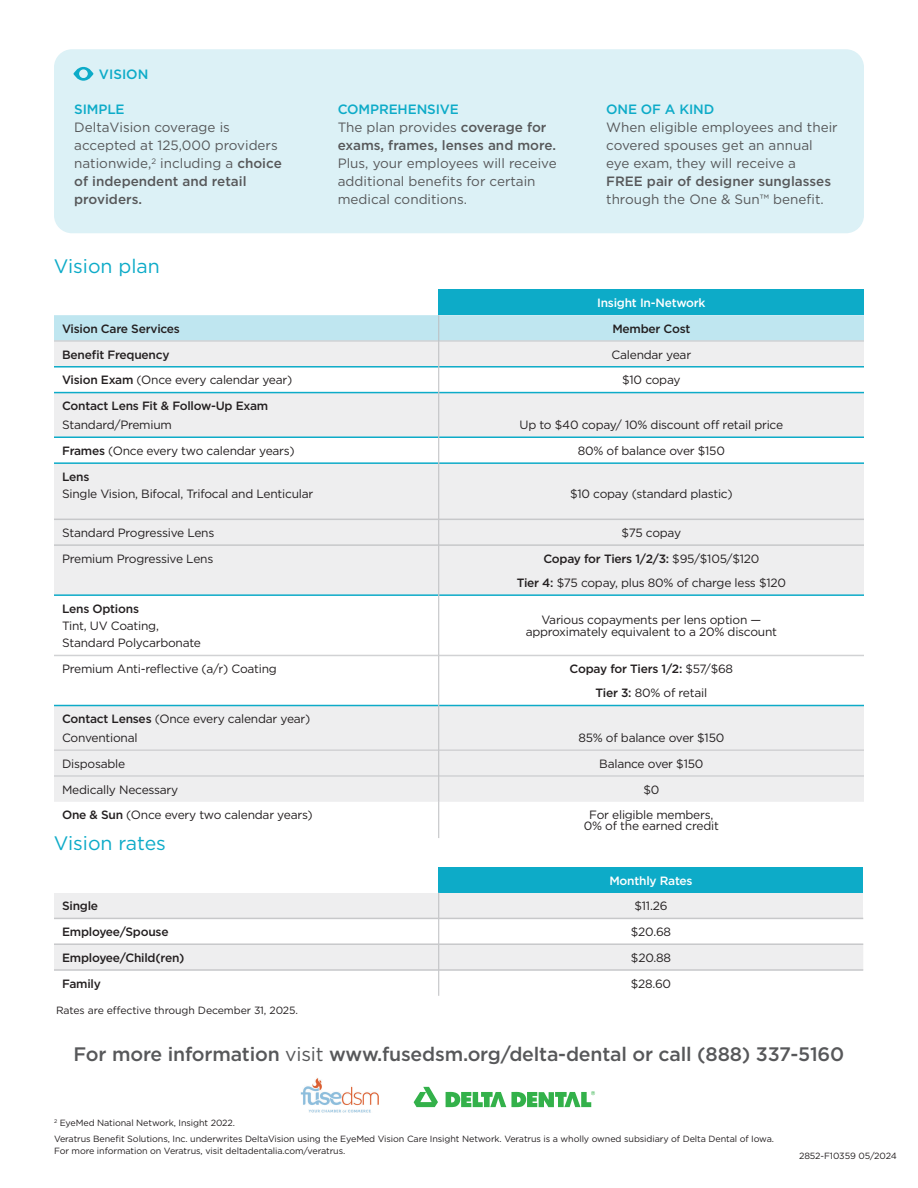
<style>
.page{position:relative;width:918px;height:1188px;background:#fff}
.page>*{position:absolute;margin:0;border:0;box-sizing:border-box;transform-origin:0 0}
.t1{font:500 19.5px "Gotham";letter-spacing:-.01em;color:#57585a}
.Dek{font:19.5px "Gotham";color:#0dabc8}
.Body{font:13.5px/18px "Gotham";color:#57585a}
.Body_Bull{font:13.5px/18px "Gotham";color:#57585a}
.Subhead{font:500 13.5px "Gotham";letter-spacing:-.01em;color:#0dabc8}
.Table_Body{font:12px/10.5px "Gotham";letter-spacing:-.02em;color:#231f20;text-align:center}
.Table_Body-2{font:500 12px "Gotham";letter-spacing:-.02em;color:#231f20}
.Table_Body-3{font:500 12px "Gotham";letter-spacing:-.02em;color:#fff}
.t2{font:10.5px "Gotham";letter-spacing:-.01em;color:#231f20}
.t3{font:9px/12px "Gotham";letter-spacing:-.01em;color:#231f20}
.s1{font-weight:500}
.s2{font-weight:400}
</style>
<div class="page">
<div style="left:54px;top:49px;width:810px;height:184px;background:#dcf1f6;border-radius:18px"></div>
<div style="left:439px;top:289px;width:425px;height:26px;background:#0dabc8"></div>
<svg style="left:54px;top:464px;width:810px;height:338px;fill:#eeeeef"></svg>
<hr style="left:54px;top:519px;width:384px;height:1px;background:#c7c8ca">
<hr style="left:439px;top:519px;width:425px;height:1px;background:#c7c8ca">
<hr style="left:54px;top:544px;width:384px;height:2px;background:#c7c8ca">
<hr style="left:439px;top:544px;width:425px;height:2px;background:#c7c8ca">
<hr style="left:54px;top:655px;width:384px;height:1px;background:#d1d2d4">
<hr style="left:439px;top:655px;width:425px;height:1px;background:#d1d2d4">
<hr style="left:54px;top:749px;width:384px;height:2px;background:#d1d2d4">
<hr style="left:439px;top:749px;width:425px;height:2px;background:#d1d2d4">
<hr style="left:54px;top:775px;width:384px;height:2px;background:#d1d2d4">
<hr style="left:439px;top:775px;width:425px;height:2px;background:#d1d2d4">
<hr style="left:54px;top:462px;width:384px;height:2px;background:#0dabc8">
<hr style="left:439px;top:462px;width:425px;height:2px;background:#0dabc8">
<hr style="left:54px;top:594px;width:384px;height:2px;background:#0dabc8">
<hr style="left:439px;top:594px;width:425px;height:2px;background:#0dabc8">
<hr style="left:54px;top:705px;width:384px;height:1px;background:#0dabc8">
<hr style="left:439px;top:705px;width:425px;height:1px;background:#0dabc8">
<svg style="left:54px;top:315px;width:810px;height:148px"></svg>
<hr style="left:438px;top:463px;width:1px;height:56px;background:#bcbdc0">
<svg style="left:438px;top:519px;width:1px;height:26px"></svg>
<hr style="left:438px;top:545px;width:1px;height:50px;background:#bcbdc0">
<hr style="left:438px;top:595px;width:1px;height:60px;background:#bcbdc0">
<hr style="left:438px;top:655px;width:1px;height:51px;background:#bcbdc0">
<hr style="left:438px;top:706px;width:1px;height:44px;background:#bcbdc0">
<svg style="left:438px;top:750px;width:1px;height:52px"></svg>
<hr style="left:438px;top:802px;width:1px;height:36px;background:#bcbdc0">
<div style="left:439px;top:867px;width:424px;height:26px;background:#0dabc8"></div>
<svg style="left:54px;top:893px;width:809px;height:103px"></svg>
<svg style="left:414px;top:1087px;width:24px;height:20px"></svg>
<svg style="left:446px;top:1091px;width:149px;height:16px"></svg>
<img style="left:300px;top:1078px;width:78px;height:35px">
<svg style="left:73px;top:67px;width:20px;height:14px"></svg>
<div style="left:79px;top:69px;width:9px;height:9px;background:#dcf1f6;border-radius:50%"></div>
<p class="Subhead" style="left:99px;top:65px;width:51px">VISION</p>
<p class="Subhead" style="left:74px;top:101px;width:52px">SIMPLE</p>
<p class="Body" style="left:74px;top:118px;width:209px">DeltaVision coverage is accepted at 125,000 providers nationwide,<sup>2</sup> including a <span class="s1">choice of independent and retail providers.</span></p>
<p class="Dek" style="left:54px;top:254px;width:108px">Vision plan</p>
<p class="Subhead" style="left:338px;top:101px;width:123px">COMPREHENSIVE</p>
<p class="Body_Bull" style="left:338px;top:118px;width:221px">The plan provides <span class="s1">coverage for exams, frames, lenses and more.<br></span>Plus, your employees will receive additional benefits for certain medical conditions.</p>
<p class="Subhead" style="left:606px;top:101px;width:110px">ONE OF A KIND</p>
<p class="Body" style="left:606px;top:118px;width:233px">When eligible employees and their covered spouses get an annual eye exam, they will receive a<br><span class="s1">FREE pair of designer sunglasses </span>through the One &amp; Sun™ benefit.</p>
<p class="Table_Body-3" style="left:597px;top:295px;width:110px">Insight In-Network</p>
<p class="Table_Body-2" style="left:62px;top:321px;width:119px">Vision Care Services</p>
<p class="Table_Body-2" style="left:612px;top:321px;width:79px">Member Cost</p>
<p class="Table_Body-2" style="left:62px;top:347px;width:109px">Benefit Frequency</p>
<p class="Table_Body" style="left:612px;top:349px;width:81px">Calendar year</p>
<p class="Table_Body" style="left:62px;top:375px;width:232px"><span class="s1">Vision Exam</span> (Once every calendar year)</p>
<p class="Table_Body" style="left:622px;top:375px;width:60px">$10 copay</p>
<p class="Table_Body-2" style="left:62px;top:398px;width:208px">Contact Lens Fit &amp; Follow-Up Exam</p>
<p class="Table_Body" style="left:62px;top:419px;width:111px">Standard/Premium</p>
<p class="Table_Body" style="left:520px;top:419px;width:265px">Up to $40 copay/ 10% discount off retail price</p>
<p class="Table_Body" style="left:62px;top:445px;width:234px"><span class="s1">Frames</span> (Once every two calendar years)</p>
<p class="Table_Body" style="left:578px;top:445px;width:149px">80% of balance over $150</p>
<p class="Table_Body-2" style="left:62px;top:469px;width:29px">Lens</p>
<p class="Table_Body" style="left:62px;top:488px;width:253px">Single Vision, Bifocal, Trifocal and Lenticular</p>
<p class="Table_Body" style="left:570px;top:488px;width:164px">$10 copay (standard plastic)</p>
<p class="Table_Body" style="left:62px;top:527px;width:154px">Standard Progressive Lens</p>
<p class="Table_Body" style="left:622px;top:527px;width:61px">$75 copay</p>
<p class="Table_Body" style="left:62px;top:553px;width:153px">Premium Progressive Lens</p>
<p class="Table_Body-2" style="left:543px;top:551px;width:218px">Copay for Tiers 1/2/3: <span class="s2">$95/$105/$120</span></p>
<p class="Table_Body" style="left:517px;top:577px;width:271px"><span class="s1">Tier 4:</span> $75 copay, plus 80% of charge less $120</p>
<p class="Table_Body-2" style="left:62px;top:601px;width:78px">Lens Options</p>
<p class="Table_Body" style="left:62px;top:620px;width:98px">Tint, UV Coating,</p>
<p class="Table_Body" style="left:62px;top:638px;width:140px">Standard Polycarbonate</p>
<p class="Table_Body" style="left:541px;top:614px;width:221px">Various copayments per lens option —</p>
<p class="Table_Body" style="left:526px;top:626px;width:253px">approximately equivalent to a 20% discount</p>
<p class="Table_Body" style="left:62px;top:663px;width:216px">Premium Anti-reflective (a/r) Coating</p>
<p class="Table_Body-2" style="left:570px;top:661px;width:165px">Copay for Tiers 1/2: <span class="s2">$57/$68</span></p>
<p class="Table_Body" style="left:596px;top:688px;width:113px"><span class="s1">Tier 3:</span> 80% of retail</p>
<p class="Table_Body" style="left:62px;top:713px;width:250px"><span class="s1">Contact Lenses</span> (Once every calendar year)</p>
<p class="Table_Body" style="left:62px;top:732px;width:77px">Conventional</p>
<p class="Table_Body" style="left:578px;top:732px;width:148px">85% of balance over $150</p>
<p class="Table_Body" style="left:62px;top:758px;width:65px">Disposable</p>
<p class="Table_Body" style="left:599px;top:758px;width:106px">Balance over $150</p>
<p class="Table_Body" style="left:62px;top:784px;width:118px">Medically Necessary</p>
<p class="Table_Body" style="left:643px;top:784px;width:17px">$0</p>
<p class="Table_Body" style="left:62px;top:810px;width:252px"><span class="s1">One &amp; Sun</span> (Once every two calendar years)</p>
<p class="Table_Body" style="left:584px;top:810px;width:137px">For eligible members,<br>0% of the earned credit</p>
<p class="Dek" style="left:54px;top:831px;width:114px">Vision rates</p>
<p class="Table_Body-3" style="left:609px;top:872px;width:85px">Monthly Rates</p>
<p class="Table_Body-2" style="left:62px;top:898px;width:38px">Single</p>
<p class="Table_Body" style="left:635px;top:901px;width:34px">$11.26</p>
<p class="Table_Body-2" style="left:62px;top:924px;width:108px">Employee/Spouse</p>
<p class="Table_Body" style="left:631px;top:926px;width:42px">$20.68</p>
<p class="Table_Body-2" style="left:62px;top:950px;width:124px">Employee/Child(ren)</p>
<p class="Table_Body" style="left:631px;top:952px;width:42px">$20.88</p>
<p class="Table_Body-2" style="left:62px;top:976px;width:40px">Family</p>
<p class="Table_Body" style="left:631px;top:978px;width:42px">$28.60</p>
<p class="t2" style="left:56px;top:1003px;width:243px">Rates are effective through December 31, 2025.</p>
<p class="t1" style="left:74px;top:1041px;width:772px">For more information <span class="s2">visit</span> www.fusedsm.org/delta-dental or call (888) 337-5160</p>
<p class="t3" style="left:54px;top:1117px;width:183px"><sup>2</sup> EyeMed National Network, Insight 2022.</p>
<p class="t3" style="left:54px;top:1133px;width:722px">Veratrus Benefit Solutions, Inc. underwrites DeltaVision using the EyeMed Vision Care Insight Network. Veratrus is a wholly owned subsidiary of Delta Dental of Iowa.<br>For more information on Veratrus, visit deltadentalia.com/veratrus.</p>
<p class="t3" style="left:799px;top:1149px;width:99px">2852-F10359 05/2024</p>
</div>
